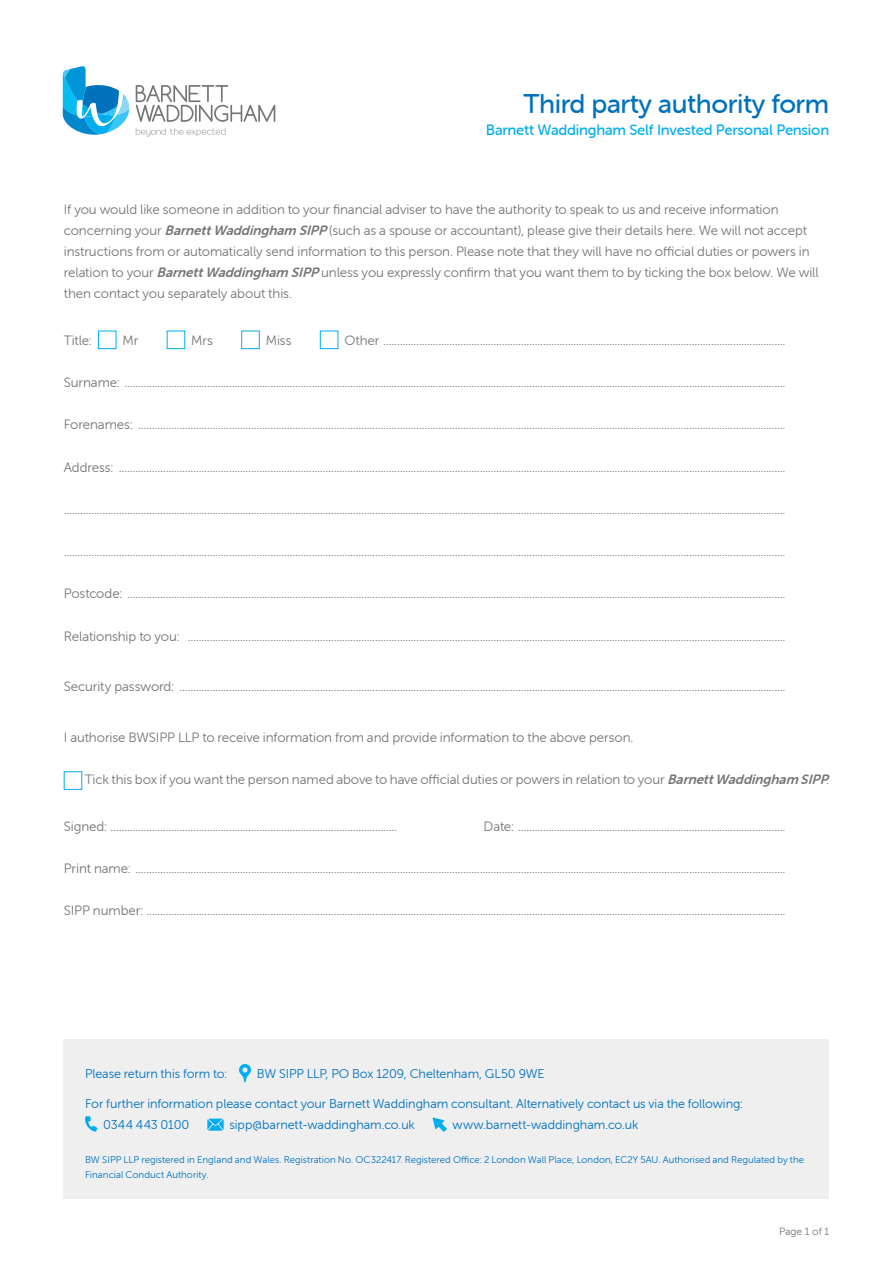
<style>
.page{position:relative;width:893px;height:1263px;background:#fff}
.page>*{position:absolute;margin:0;border:0;box-sizing:border-box;transform-origin:0 0}
.t1{font:27px "Museo Sans Rounded 500";letter-spacing:-.015em;color:#0072bc}
.t2{font:15px "Museo Sans Rounded 500";letter-spacing:-.015em;color:#00aeef}
.Full_Tab{font:13.5px/21px "Museo Sans Rounded 300";letter-spacing:-.005em;color:#757679}
.t3{font:12.75px "Museo Sans Rounded 300";letter-spacing:-.005em;color:#0072bc}
.t4{font:10.5px "Museo Sans Rounded 300";color:#757679}
.t5{font:9.75px/15px "Museo Sans Rounded 300";letter-spacing:.005em;color:#0072bc}
.s1{font-family:"Museo Sans Rounded 700";font-style:italic}
</style>
<div class="page">
<svg style="left:136px;top:128px;width:90px;height:9px"></svg>
<svg style="left:136px;top:85px;width:139px;height:37px"></svg>
<svg style="left:63px;top:66px;width:66px;height:69px"></svg>
<div style="left:98px;top:331px;width:18px;height:18px;border:1px solid #00aeef"></div>
<div style="left:167px;top:331px;width:18px;height:18px;border:1px solid #00aeef"></div>
<div style="left:241px;top:331px;width:19px;height:18px;border:1px solid #00aeef"></div>
<div style="left:320px;top:331px;width:18px;height:18px;border:1px solid #00aeef"></div>
<div style="left:64px;top:771px;width:18px;height:19px;border:1px solid #00aeef"></div>
<div style="left:64px;top:1040px;width:765px;height:159px;background:#efeff0"></div>
<svg style="left:239px;top:1064px;width:12px;height:18px"></svg>
<svg style="left:85px;top:1116px;width:12px;height:16px"></svg>
<svg style="left:207px;top:1118px;width:17px;height:12px"></svg>
<svg style="left:433px;top:1117px;width:14px;height:15px"></svg>
<h1 class="t1" style="left:524px;top:89px;width:307px">Third party authority form</h1>
<p class="t2" style="left:486px;top:122px;width:345px">Barnett Waddingham Self Invested Personal Pension</p>
<p class="Full_Tab" style="left:64px;top:199px;width:756px">If you would like someone in addition to your financial adviser to have the authority to speak to us and receive information concerning your <span class="s1">BarnettWaddingham SIPP</span> (such as a spouse or accountant), please give their details here. We will not accept instructions from or automatically send information to this person. Please note that they will have no official duties or powers in relation to your <span class="s1">BarnettWaddingham SIPP</span> unless you expressly confirm that you want them to by ticking the box below. We will then contact you separately about this.</p>
<p class="Full_Tab" style="left:64px;top:330px;width:30px">Title:</p>
<p class="Full_Tab" style="left:123px;top:330px;width:17px">Mr</p>
<p class="Full_Tab" style="left:191px;top:330px;width:23px">Mrs</p>
<p class="Full_Tab" style="left:266px;top:330px;width:27px">Miss</p>
<p class="Full_Tab" style="left:344px;top:330px;width:443px">Other ..................................................................................................................................................</p>
<p class="Full_Tab" style="left:64px;top:372px;width:723px">Surname: ................................................................................................................................................................................................................................................</p>
<p class="Full_Tab" style="left:64px;top:414px;width:723px">Forenames: ...........................................................................................................................................................................................................................................</p>
<p class="Full_Tab" style="left:64px;top:456px;width:723px">Address: ..................................................................................................................................................................................................................................................</p>
<p class="Full_Tab" style="left:64px;top:499px;width:723px">......................................................................................................................................................................................................................................................................</p>
<p class="Full_Tab" style="left:64px;top:541px;width:723px">......................................................................................................................................................................................................................................................................</p>
<p class="Full_Tab" style="left:64px;top:583px;width:723px">Postcode: ...............................................................................................................................................................................................................................................</p>
<p class="Full_Tab" style="left:64px;top:626px;width:723px">Relationship to you: .........................................................................................................................................................................................................................</p>
<p class="Full_Tab" style="left:64px;top:676px;width:723px">Security password: ............................................................................................................................................................................................................................</p>
<p class="Full_Tab" style="left:64px;top:727px;width:571px">I authorise BWSIPP LLP to receive information from and provide information to the above person.</p>
<p class="Full_Tab" style="left:85px;top:769px;width:749px">Tick this box if you want the person named above to have official duties or powers in relation to your <span class="s1">BarnettWaddingham SIPP</span>.</p>
<p class="Full_Tab" style="left:64px;top:816px;width:335px">Signed: ........................................................................................................</p>
<p class="Full_Tab" style="left:484px;top:816px;width:303px">Date: .................................................................................................</p>
<p class="Full_Tab" style="left:64px;top:858px;width:723px">Print name: ............................................................................................................................................................................................................................................</p>
<p class="Full_Tab" style="left:64px;top:900px;width:723px">SIPP number: ........................................................................................................................................................................................................................................</p>
<p class="t3" style="left:85px;top:1067px;width:144px">Please return this form to:</p>
<p class="t3" style="left:257px;top:1067px;width:289px">BW SIPP LLP, PO Box 1209, Cheltenham, GL50 9WE</p>
<p class="t3" style="left:85px;top:1096px;width:660px">For further information please contact your Barnett Waddingham consultant. Alternatively contact us via the following:</p>
<p class="t3" style="left:103px;top:1117px;width:88px">0344 443 0100</p>
<p class="t3" style="left:229px;top:1117px;width:187px">sipp@barnett-waddingham.co.uk</p>
<p class="t3" style="left:453px;top:1117px;width:187px">www.barnett-waddingham.co.uk</p>
<p class="t5" style="left:85px;top:1152px;width:721px">BW SIPP LLP registered in England and Wales. Registration No. OC322417. Registered Office: 2 London Wall Place, London, EC2Y 5AU. Authorised and Regulated by the<br>Financial Conduct Authority.</p>
<p class="t4" style="left:779px;top:1226px;width:52px">Page 1 of 1</p>
</div>
